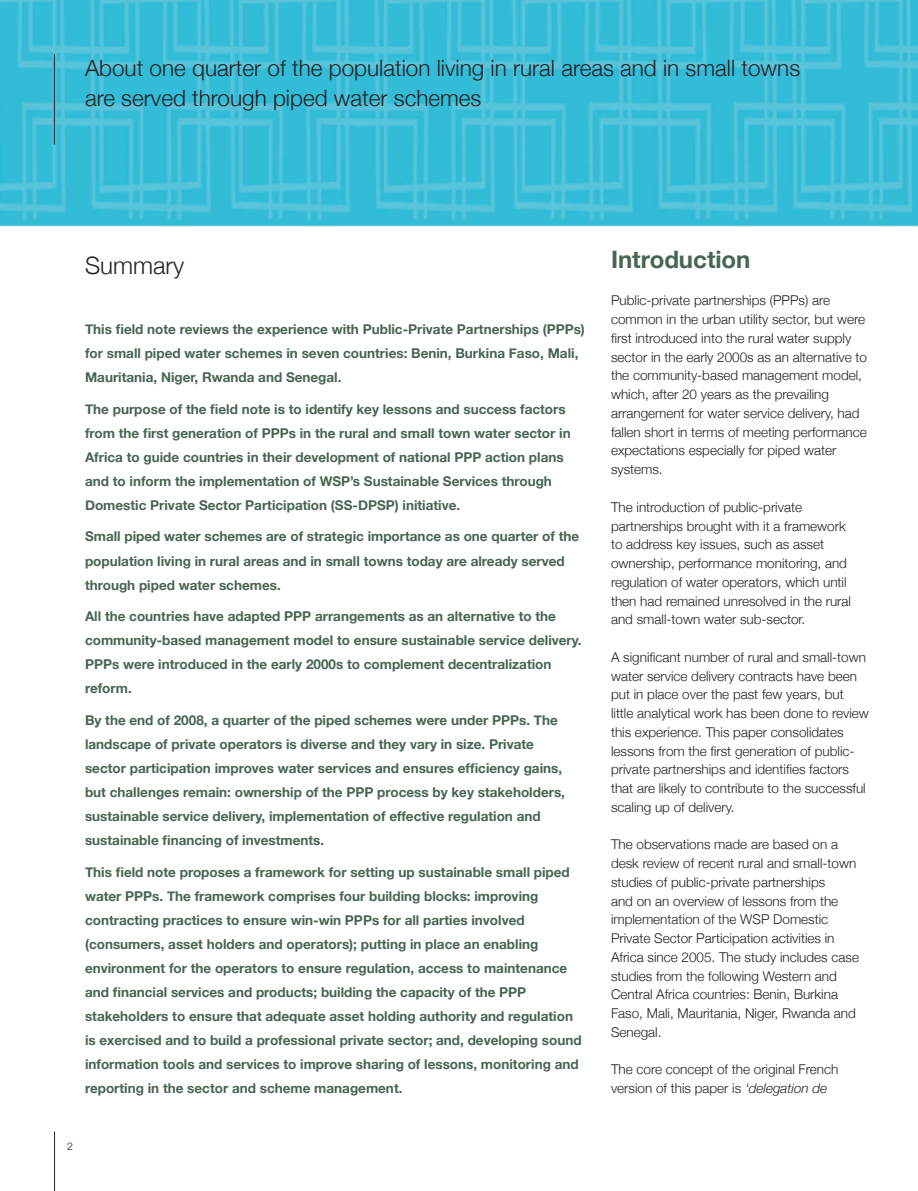
<style>
.page{position:relative;width:918px;height:1191px;background:#fff}
.page>*{position:absolute;margin:0;border:0;box-sizing:border-box;transform-origin:0 0}
.t1{font:700 24px "Helvetica Neue";color:#476551}
.t2{font:300 24px "Helvetica Neue";color:#231f20}
.t3{font:300 22.5px/30px "Helvetica Neue";color:#231f20}
.t4{font:700 13.5px/24px "Helvetica Neue";color:#476551}
.t5{font:300 13.5px/18.8px "Helvetica Neue";color:#231f20}
.s1{font-style:italic}
</style>
<div class="page">
<hr style="left:54px;top:1131px;width:1px;height:60px;background:#231f20">
<img style="left:0;top:0;width:918px;height:226px">
<hr style="left:54px;top:54px;width:1px;height:91px;background:#231f20">
<h2 class="t3" style="left:85px;top:52px;width:717px">About one quarter of the population living in rural areas and in small towns are served through piped water schemes</h2>
<h1 class="t2" style="left:85px;top:251px;width:101px">Summary</h1>
<p class="t4" style="left:85px;top:317px;width:501px">This field note reviews the experience with Public-Private Partnerships (PPPs) for small piped water schemes in seven countries: Benin, Burkina Faso, Mali,<br>Mauritania, Niger, Rwanda and Senegal.</p>
<p class="t4" style="left:85px;top:397px;width:487px">The purpose of the field note is to identify key lessons and success factors from the first generation of PPPs in the rural and small town water sector in Africa to guide countries in their development of national PPP action plans and to inform the implementation of WSP’s Sustainable Services through Domestic Private Sector Participation (SS-DPSP) initiative.</p>
<p class="t4" style="left:85px;top:524px;width:496px">Small piped water schemes are of strategic importance as one quarter of the population living in rural areas and in small towns today are already served through piped water schemes.</p>
<p class="t4" style="left:85px;top:604px;width:498px">All the countries have adapted PPP arrangements as an alternative to the community-based management model to ensure sustainable service delivery.<br>PPPs were introduced in the early 2000s to complement decentralization reform.</p>
<p class="t4" style="left:85px;top:707px;width:481px">By the end of 2008, a quarter of the piped schemes were under PPPs. The landscape of private operators is diverse and they vary in size. Private sector participation improves water services and ensures efficiency gains, but challenges remain: ownership of the PPP process by key stakeholders, sustainable service delivery, implementation of effective regulation and sustainable financing of investments.</p>
<p class="t4" style="left:85px;top:859px;width:498px">This field note proposes a framework for setting up sustainable small piped water PPPs. The framework comprises four building blocks: improving contracting practices to ensure win-win PPPs for all parties involved (consumers, asset holders and operators); putting in place an enabling environment for the operators to ensure regulation, access to maintenance and financial services and products; building the capacity of the PPP stakeholders to ensure that adequate asset holding authority and regulation is exercised and to build a professional private sector; and, developing sound information tools and services to improve sharing of lessons, monitoring and reporting in the sector and scheme management.</p>
<h1 class="t1" style="left:611px;top:244px;width:141px">Introduction</h1>
<p class="t5" style="left:611px;top:291px;width:258px">Public-private partnerships (PPPs) are common in the urban utility sector, but were first introduced into the rural water supply sector in the early 2000s as an alternative to the community-based management model, which, after 20 years as the prevailing arrangement for water service delivery, had fallen short in terms of meeting performance expectations especially for piped water systems.</p>
<p class="t5" style="left:611px;top:497px;width:242px">The introduction of public-private partnerships brought with it a framework to address key issues, such as asset ownership, performance monitoring, and regulation of water operators, which until then had remained unresolved in the rural and small-town water sub-sector.</p>
<p class="t5" style="left:611px;top:647px;width:259px">A significant number of rural and small-town water service delivery contracts have been put in place over the past few years, but little analytical work has been done to review this experience. This paper consolidates lessons from the first generation of public&shy;private partnerships and identifies factors that are likely to contribute to the successful scaling up of delivery.</p>
<p class="t5" style="left:611px;top:835px;width:250px">The observations made are based on a desk review of recent rural and small-town studies of public-private partnerships<br>and on an overview of lessons from the implementation of the WSP Domestic Private Sector Participation activities in Africa since 2005. The study includes case studies from the following Western and Central Africa countries: Benin, Burkina Faso, Mali, Mauritania, Niger, Rwanda and Senegal.</p>
<p class="t5" style="left:611px;top:1060px;width:229px">The core concept of the original French version of this paper is <span class="s1">‘delegation de</span></p>
</div>
